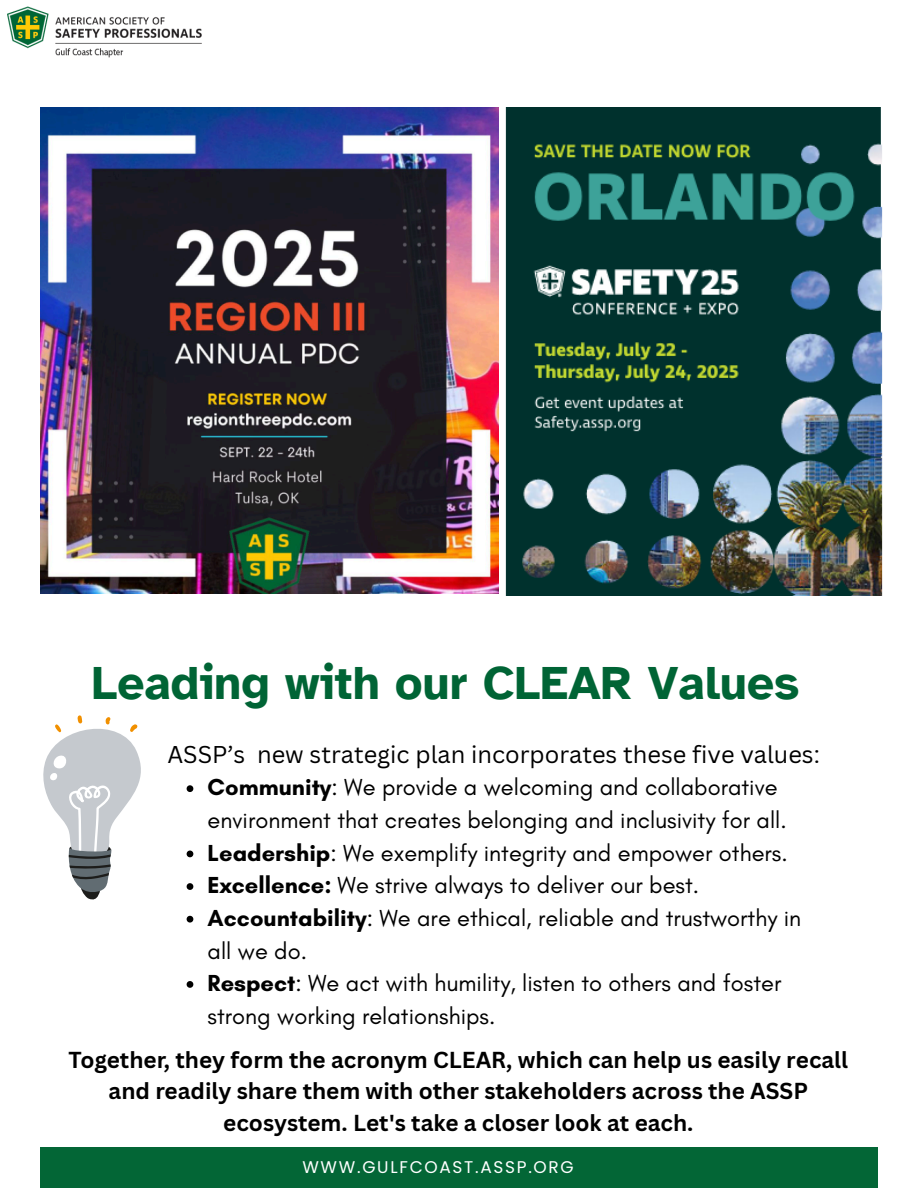
<style>
.page{position:relative;width:918px;height:1188px;background:#fff}
.page>*{position:absolute;margin:0;border:0;box-sizing:border-box;transform-origin:0 0}
.t1{font:700 47.7px "Atkinson Hyperlegible";color:#006435}
.t2{font:23.7px/32.7px "Glacial Indifference";color:#000}
.t3{font:23.7px "Canva Sans";color:#000}
.t4{font:700 22.5px/31.5px "Canva Sans";color:#000;text-align:center}
.t5{font:16.95px "Poppins";letter-spacing:.1em;color:#fff}
.s1{font-weight:700}
</style>
<div class="page">
<img style="left:8px;top:6px;width:193px;height:52px">
<div style="left:40px;top:1147px;width:838px;height:41px;background:#036636"></div>
<img style="left:40px;top:108px;width:458px;height:486px">
<img style="left:505px;top:108px;width:378px;height:488px">
<svg style="left:187px;top:785px;width:6px;height:7px"></svg>
<svg style="left:187px;top:851px;width:6px;height:6px"></svg>
<svg style="left:187px;top:883px;width:6px;height:7px"></svg>
<svg style="left:187px;top:916px;width:6px;height:7px"></svg>
<svg style="left:187px;top:981px;width:6px;height:7px"></svg>
<svg style="left:43px;top:715px;width:98px;height:185px"></svg>
<h3 class="t1" style="left:92px;top:653px;width:709px">Leading with our CLEAR Values</h3>
<p class="t3" style="left:167px;top:737px;width:654px">ASSP’s new strategic plan incorporates these five values:</p>
<p class="t2" style="left:208px;top:771px;width:581px"><span class="s1">Community</span>: We provide a welcoming and collaborative environment that creates belonging and inclusivity for all.</p>
<p class="t2" style="left:208px;top:836px;width:582px"><span class="s1">Leadership</span>: We exemplify integrity and empower others.</p>
<p class="t2" style="left:208px;top:869px;width:493px"><span class="s1">Excellence:</span> We strive always to deliver our best.</p>
<p class="t2" style="left:208px;top:901px;width:595px"><span class="s1">Accountability</span>: We are ethical, reliable and trustworthy in all we do.</p>
<p class="t2" style="left:208px;top:967px;width:575px"><span class="s1">Respect</span>: We act with humility, listen to others and foster strong working relationships.</p>
<h2 class="t4" style="left:69px;top:1043px;width:781px">Together, they form the acronym CLEAR, which can help us easily recall and readily share them with other stakeholders across the ASSP ecosystem. Let's take a closer look at each.</h2>
<h1 class="t5" style="left:302px;top:1155px;width:273px">WWW.GULFCOAST.ASSP.ORG</h1>
</div>
